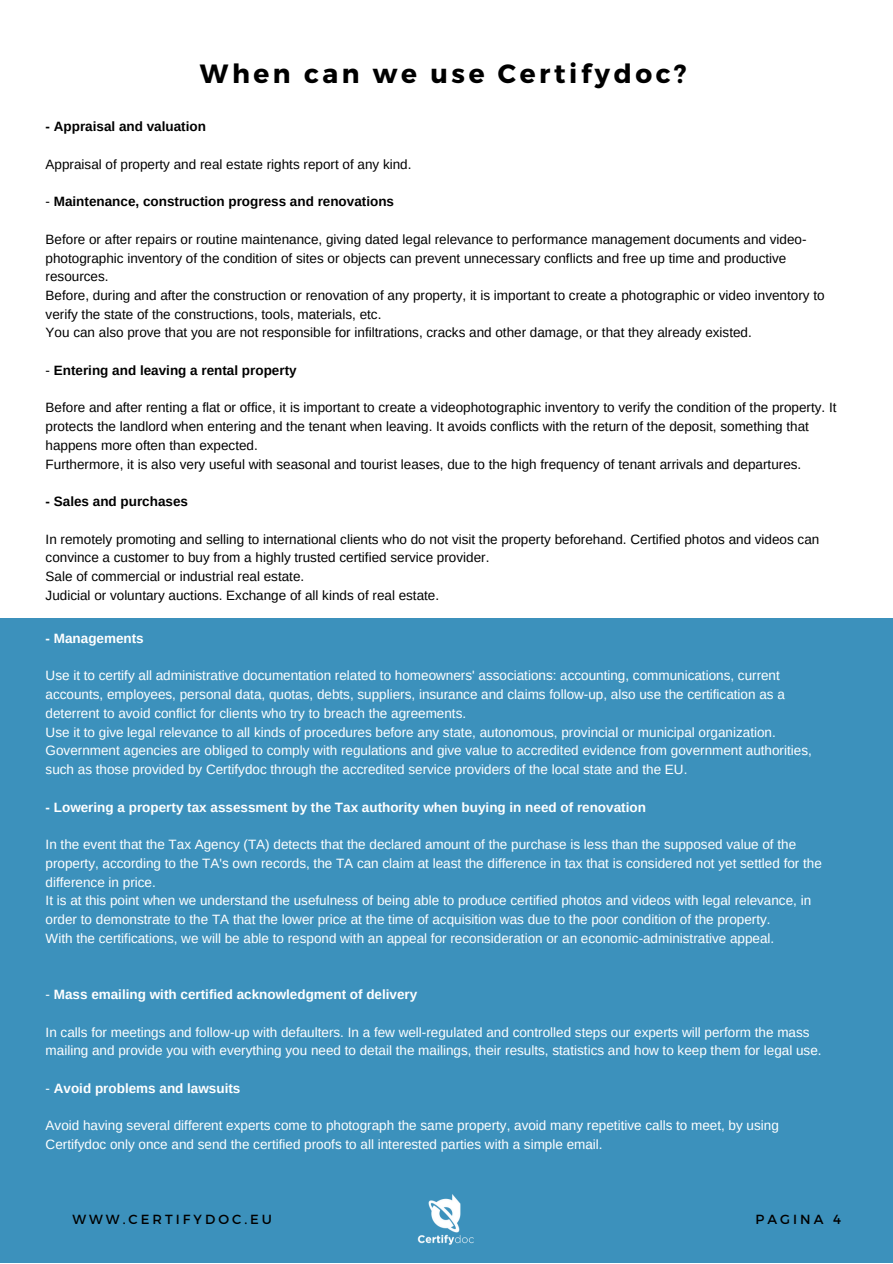
<style>
.page{position:relative;width:893px;height:1264px;background:#fff}
.page>*{position:absolute;margin:0;border:0;box-sizing:border-box;transform-origin:0 0}
.t1{font:700 26.4px "Montserrat";letter-spacing:.135em;color:#000}
.t2{font:13.5px/18.8px "Arimo";color:#fff}
.t3{font:13.5px/18.8px "Arimo";color:#000}
.t4{font:700 13.5px "Arimo";color:#fff}
.t5{font:700 13.5px "Arimo";color:#000}
.t6{font:13.2px "Montserrat";letter-spacing:.23em;color:#000}
.s1{font-weight:400}
</style>
<div class="page">
<div style="left:0;top:618px;width:892px;height:644px;background:#3c91bc"></div>
<img style="left:417px;top:1194px;width:57px;height:51px">
<h1 class="t1" style="left:200px;top:57px;width:488px">When can we use Certifydoc?</h1>
<p class="t5" style="left:46px;top:119px;width:162px">- Appraisal and valuation</p>
<p class="t3" style="left:46px;top:155px;width:367px">Appraisal of property and real estate rights report of any kind.</p>
<p class="t5" style="left:46px;top:194px;width:350px"><span class="s1">-</span> Maintenance, construction progress and renovations</p>
<p class="t3" style="left:46px;top:230px;width:780px">Before or after repairs or routine maintenance, giving dated legal relevance to performance management documents and video&shy;photographic inventory of the condition of sites or objects can prevent unnecessary conflicts and free up time and productive resources.<br>Before, during and after the construction or renovation of any property, it is important to create a photographic or video inventory to verify the state of the constructions, tools, materials, etc.<br>You can also prove that you are not responsible for infiltrations, cracks and other damage, or that they already existed.</p>
<p class="t5" style="left:46px;top:363px;width:252px"><span class="s1">-</span> Entering and leaving a rental property</p>
<p class="t3" style="left:46px;top:398px;width:792px">Before and after renting a flat or office, it is important to create a videophotographic inventory to verify the condition of the property. It protects the landlord when entering and the tenant when leaving. It avoids conflicts with the return of the deposit, something that happens more often than expected.<br>Furthermore, it is also very useful with seasonal and tourist leases, due to the high frequency of tenant arrivals and departures.</p>
<p class="t5" style="left:46px;top:494px;width:144px">- Sales and purchases</p>
<p class="t3" style="left:46px;top:529px;width:775px">In remotely promoting and selling to international clients who do not visit the property beforehand. Certified photos and videos can convince a customer to buy from a highly trusted certified service provider.<br>Sale of commercial or industrial real estate.<br>Judicial or voluntary auctions. Exchange of all kinds of real estate.</p>
<p class="t4" style="left:46px;top:630px;width:100px">- Managements</p>
<p class="t2" style="left:46px;top:666px;width:767px">Use it to certify all administrative documentation related to homeowners' associations: accounting, communications, current accounts, employees, personal data, quotas, debts, suppliers, insurance and claims follow-up, also use the certification as a deterrent to avoid conflict for clients who try to breach the agreements.<br>Use it to give legal relevance to all kinds of procedures before any state, autonomous, provincial or municipal organization.<br>Government agencies are obliged to comply with regulations and give value to accredited evidence from government authorities, such as those provided by Certifydoc through the accredited service providers of the local state and the EU.</p>
<p class="t4" style="left:46px;top:799px;width:601px">- Lowering a property tax assessment by the Tax authority when buying in need of renovation</p>
<p class="t2" style="left:46px;top:835px;width:777px">In the event that the Tax Agency (TA) detects that the declared amount of the purchase is less than the supposed value of the property, according to the TA's own records, the TA can claim at least the difference in tax that is considered not yet settled for the difference in price.<br>It is at this point when we understand the usefulness of being able to produce certified photos and videos with legal relevance, in order to demonstrate to the TA that the lower price at the time of acquisition was due to the poor condition of the property.<br>With the certifications, we will be able to respond with an appeal for reconsideration or an economic-administrative appeal.</p>
<p class="t4" style="left:46px;top:986px;width:373px"><span class="s1">-</span> Mass emailing with certified acknowledgment of delivery</p>
<p class="t2" style="left:46px;top:1022px;width:777px">In calls for meetings and follow-up with defaulters. In a few well-regulated and controlled steps our experts will perform the mass mailing and provide you with everything you need to detail the mailings, their results, statistics and how to keep them for legal use.</p>
<p class="t4" style="left:46px;top:1080px;width:196px"><span class="s1">-</span> Avoid problems and lawsuits</p>
<p class="t2" style="left:46px;top:1116px;width:734px">Avoid having several different experts come to photograph the same property, avoid many repetitive calls to meet, by using<br>Certifydoc only once and send the certified proofs to all interested parties with a simple email.</p>
<p class="t6" style="left:72px;top:1210px;width:201px">WWW.CERTIFYDOC.EU</p>
<p class="t6" style="left:755px;top:1210px;width:87px">PAGINA 4</p>
</div>
